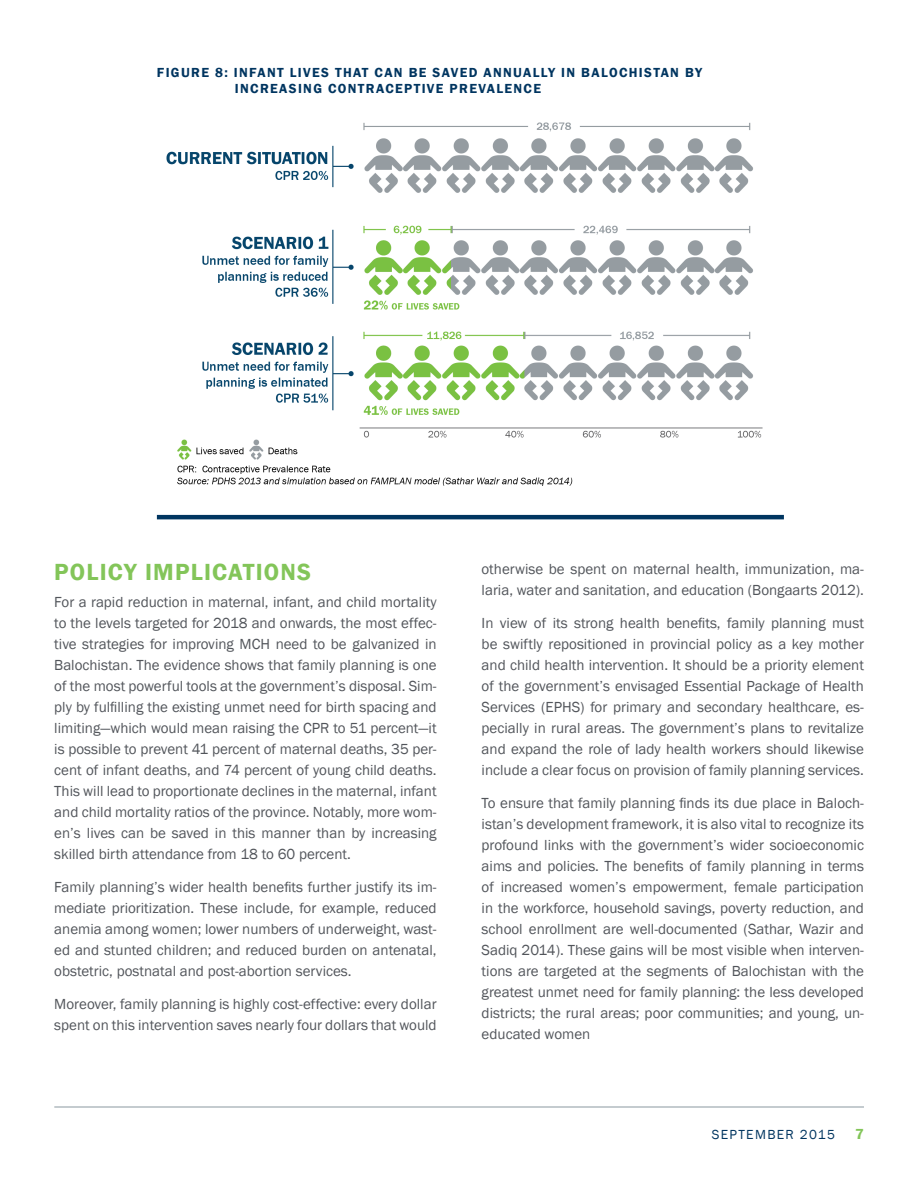
<style>
.page{position:relative;width:918px;height:1188px;background:#fff}
.page>*{position:absolute;margin:0;border:0;box-sizing:border-box;transform-origin:0 0}
.t1{font:600 24px "Franklin Gothic";letter-spacing:.05em;color:#83c559}
.t2{font:15px/21px "Franklin Gothic";color:#52555b;text-align:justify}
.t3{font:600 15px "Franklin Gothic";color:#83c559}
.Figure_Titles{font:600 13.5px/16.2px "Franklin Gothic";letter-spacing:.1em;color:#003560}
.t4{font:13.5px "Franklin Gothic";letter-spacing:.1em;color:#003560}
</style>
<div class="page">
<hr style="left:54px;top:1107px;width:810px;height:1px;background:#8b99a1">
<img style="left:166px;top:122px;width:597px;height:364px">
<hr style="left:157px;top:515px;width:627px;height:4px;background:#003560">
<p class="Figure_Titles" style="left:235px;top:65px;width:469px;text-indent:-78px">FIGURE 8: INFANT LIVES THAT CAN BE SAVED ANNUALLY IN BALOCHISTAN BY<br>INCREASING CONTRACEPTIVE PREVALENCE</p>
<h2 class="t1" style="left:54px;top:558px;width:258px">POLICY IMPLICATIONS</h2>
<p class="t2" style="left:54px;top:592px;width:384px">For a rapid reduction in maternal, infant, and child mortality to the levels targeted for 2018 and onwards, the most effec&shy;tive strategies for improving MCH need to be galvanized in Balochistan. The evidence shows that family planning is one of the most powerful tools at the government’s disposal. Sim&shy;ply by fulfilling the existing unmet need for birth spacing and limiting—which would mean raising the CPR to 51 percent—it is possible to prevent 41 percent of maternal deaths, 35 per&shy;cent of infant deaths, and 74 percent of young child deaths.<br>This will lead to proportionate declines in the maternal, infant and child mortality ratios of the province. Notably, more wom&shy;en’s lives can be saved in this manner than by increasing skilled birth attendance from 18 to 60 percent.</p>
<p class="t2" style="left:54px;top:877px;width:384px">Family planning’s wider health benefits further justify its im&shy;mediate prioritization. These include, for example, reduced anemia among women; lower numbers of underweight, wast&shy;ed and stunted children; and reduced burden on antenatal, obstetric, postnatal and post-abortion services.</p>
<p class="t2" style="left:54px;top:994px;width:384px">Moreover, family planning is highly cost-effective: every dollar spent on this intervention saves nearly four dollars that would</p>
<p class="t2" style="left:482px;top:559px;width:384px">otherwise be spent on maternal health, immunization, ma&shy;laria, water and sanitation, and education (Bongaarts 2012).</p>
<p class="t2" style="left:482px;top:613px;width:384px">In view of its strong health benefits, family planning must be swiftly repositioned in provincial policy as a key mother and child health intervention. It should be a priority element of the government’s envisaged Essential Package of Health Services (EPHS) for primary and secondary healthcare, es&shy;pecially in rural areas. The government’s plans to revitalize and expand the role of lady health workers should likewise include a clear focus on provision of family planning services.</p>
<p class="t2" style="left:482px;top:793px;width:384px">To ensure that family planning finds its due place in Baloch&shy;istan’s development framework, it is also vital to recognize its profound links with the government’s wider socioeconomic aims and policies. The benefits of family planning in terms of increased women’s empowerment, female participation in the workforce, household savings, poverty reduction, and school enrollment are well-documented (Sathar, Wazir and Sadiq 2014). These gains will be most visible when interven&shy;tions are targeted at the segments of Balochistan with the greatest unmet need for family planning: the less developed districts; the rural areas; poor communities; and young, un&shy;educated women</p>
<p class="t4" style="left:712px;top:1126px;width:125px">SEPTEMBER 2015</p>
<p class="t3" style="left:855px;top:1125px;width:10px">7</p>
</div>
